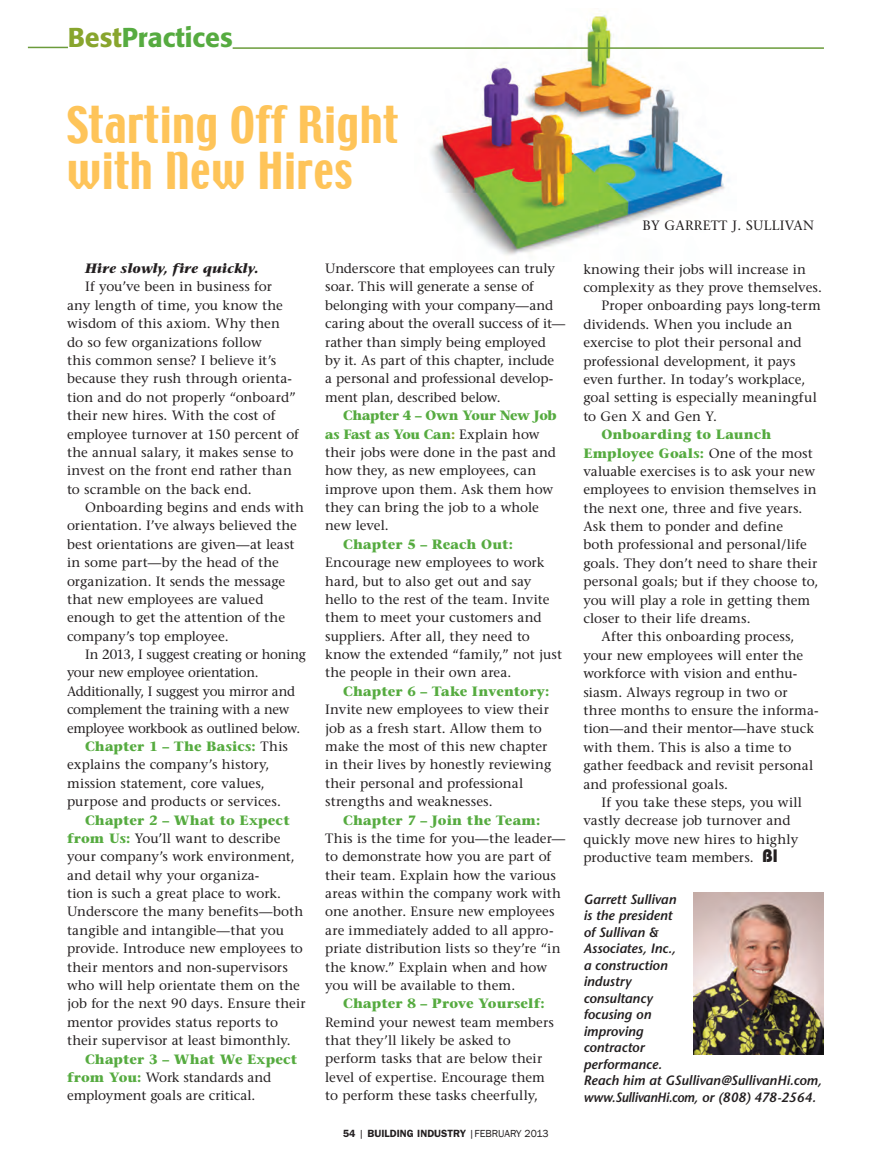
<style>
.page{position:relative;width:878px;height:1175px;background:#fff}
.page>*{position:absolute;margin:0;border:0;box-sizing:border-box;transform-origin:0 0}
.t1{font:45px/46.5px "Techno";letter-spacing:.02em;color:#fec459}
.Headline{font:500 27px "Formata";color:#56ab40}
.Bodytext{font:13.5px/18.3px "Stone Serif";color:#231f20}
.Bodytext-2{font:italic 600 13.5px/16.5px "Stone Sans";letter-spacing:-.005em;color:#231f20}
.Bodytext-3{font:13.5px/18.3px "Stone Serif";letter-spacing:-.02em;color:#231f20}
.Bodytext-4{font:italic 700 13.5px "Stone Serif";letter-spacing:.005em;color:#231f20}
.Byline{font:13.5px "Stone Serif";letter-spacing:.02em;color:#231f20}
.t2{font:600 10.5px "Franklin Gothic";color:#231f20}
.s1{color:#88a52d}
.s2{font-weight:700;color:#56ab40}
.s3{font-weight:700;color:#88a52d}
.s4{font-weight:400}
.s5{font-family:"Bauhaus";font-weight:700;font-size:18px}
</style>
<div class="page">
<img style="left:430px;top:11px;width:299px;height:244px">
<hr style="left:28px;top:47px;width:40px;height:1px;background:#6b9b3b">
<hr style="left:233px;top:47px;width:591px;height:2px;background:#6b9b3b">
<img style="left:693px;top:892px;width:130px;height:162px">
<p class="Headline" style="left:68px;top:21px;width:166px"><span class="s1">Best</span>Practices</p>
<p class="t1" style="left:67px;top:103px;width:333px">Starting Off Right with New Hires</p>
<p class="Bodytext-4" style="left:85px;top:260px;width:175px">Hire slowly, fire quickly.</p>
<p class="Bodytext" style="left:67px;top:277px;width:233px;text-indent:18px">If you’ve been in business for<br>any length of time, you know the wisdom of this axiom. Why then do so few organizations follow<br>this common sense? I believe it’s because they rush through orienta&shy;tion and do not properly “onboard” their new hires. With the cost of employee turnover at 150 percent of the annual salary, it makes sense to invest on the front end rather than to scramble on the back end.</p>
<p class="Bodytext" style="left:67px;top:498px;width:238px;text-indent:18px">Onboarding begins and ends with orientation. I’ve always believed the best orientations are given—at least in some part—by the head of the organization. It sends the message that new employees are valued enough to get the attention of the company’s top employee.</p>
<p class="Bodytext-3" style="left:67px;top:645px;width:240px;text-indent:18px">In 2013, I suggest creating or honing your new employee orientation.<br>Additionally, I suggest you mirror and complement the training with a new employee workbook as outlined below.</p>
<p class="Bodytext" style="left:67px;top:737px;width:222px;text-indent:18px"><span class="s2">Chapter 1 – The Basics:</span> This explains the company’s history, mission statement, core values, purpose and products or services.</p>
<p class="Bodytext" style="left:67px;top:810px;width:240px;text-indent:18px"><span class="s2">Chapter 2 – What to Expect from Us:</span> You’ll want to describe your company’s work environment, and detail why your organiza-<br>tion is such a great place to work.<br>Underscore the many benefits—both tangible and intangible—that you provide. Introduce new employees to their mentors and non-supervisors who will help orientate them on the job for the next 90 days. Ensure their mentor provides status reports to their supervisor at least bimonthly.</p>
<p class="Bodytext" style="left:67px;top:1049px;width:232px;text-indent:18px"><span class="s2">Chapter 3 – What We Expect from You:</span> Work standards and employment goals are critical.</p>
<p class="Bodytext" style="left:325px;top:259px;width:241px">Underscore that employees can truly soar. This will generate a sense of belonging with your company—and caring about the overall success of it— rather than simply being employed<br>by it. As part of this chapter, include<br>a personal and professional develop&shy;ment plan, described below.</p>
<p class="Bodytext" style="left:325px;top:406px;width:233px;text-indent:18px"><span class="s2">Chapter 4 – Own Your New Job as Fast as You Can</span><span class="s3">:</span> Explain how their jobs were done in the past and how they, as new employees, can improve upon them. Ask them how they can bring the job to a whole new level.</p>
<p class="Bodytext" style="left:325px;top:535px;width:238px;text-indent:18px"><span class="s2">Chapter 5 – Reach Out:<br></span>Encourage new employees to work hard, but to also get out and say hello to the rest of the team. Invite them to meet your customers and suppliers. After all, they need to know the extended “family,” not just the people in their own area.</p>
<p class="Bodytext" style="left:325px;top:682px;width:228px;text-indent:18px"><span class="s2">Chapter 6 – Take Inventory:<br></span>Invite new employees to view their job as a fresh start. Allow them to make the most of this new chapter in their lives by honestly reviewing their personal and professional strengths and weaknesses.</p>
<p class="Bodytext" style="left:325px;top:810px;width:241px;text-indent:18px"><span class="s2">Chapter 7 – Join the Team:<br></span>This is the time for you—the leader— to demonstrate how you are part of their team. Explain how the various areas within the company work with one another. Ensure new employees are immediately added to all appro&shy;priate distribution lists so they’re “in the know.” Explain when and how you will be available to them.</p>
<p class="Bodytext" style="left:325px;top:994px;width:230px;text-indent:18px"><span class="s2">Chapter 8 – Prove Yourself:<br></span>Remind your newest team members that they’ll likely be asked to perform tasks that are below their level of expertise. Encourage them to perform these tasks cheerfully,</p>
<p class="t2" style="left:343px;top:1126px;width:207px">54 <span class="s4">|</span> BUILDING INDUSTRY <span class="s4">|FEBRUARY 2013</span></p>
<p class="Byline" style="left:642px;top:217px;width:173px">BY GARRETT J. SULLIVAN</p>
<p class="Bodytext" style="left:583px;top:260px;width:240px">knowing their jobs will increase in complexity as they prove themselves.</p>
<p class="Bodytext" style="left:583px;top:296px;width:239px;text-indent:18px">Proper onboarding pays long-term dividends. When you include an exercise to plot their personal and professional development, it pays even further. In today’s workplace, goal setting is especially meaningful to Gen X and Gen Y.</p>
<p class="Bodytext" style="left:583px;top:425px;width:236px;text-indent:18px"><span class="s2">Onboarding to Launch<br>Employee Goals:</span> One of the most valuable exercises is to ask your new employees to envision themselves in the next one, three and five years.<br>Ask them to ponder and define<br>both professional and personal/life goals. They don’t need to share their personal goals; but if they choose to, you will play a role in getting them closer to their life dreams.</p>
<p class="Bodytext" style="left:583px;top:627px;width:237px;text-indent:18px">After this onboarding process, your new employees will enter the workforce with vision and enthu&shy;siasm. Always regroup in two or three months to ensure the informa&shy;tion—and their mentor—have stuck with them. This is also a time to gather feedback and revisit personal and professional goals.</p>
<p class="Bodytext" style="left:583px;top:793px;width:220px;text-indent:18px">If you take these steps, you will vastly decrease job turnover and quickly move new hires to highly productive team members. <span class="s5">BI</span></p>
<p class="Bodytext-2" style="left:583px;top:890px;width:240px">Garrett Sullivan<br>is the president<br>of Sullivan &amp;<br>Associates, Inc.,<br>a construction<br>industry<br>consultancy<br>focusing on<br>improving<br>contractor<br>performance.<br>Reach him at GSullivan@SullivanHi.com, www.SullivanHi.com, or (808) 478-2564.</p>
</div>
